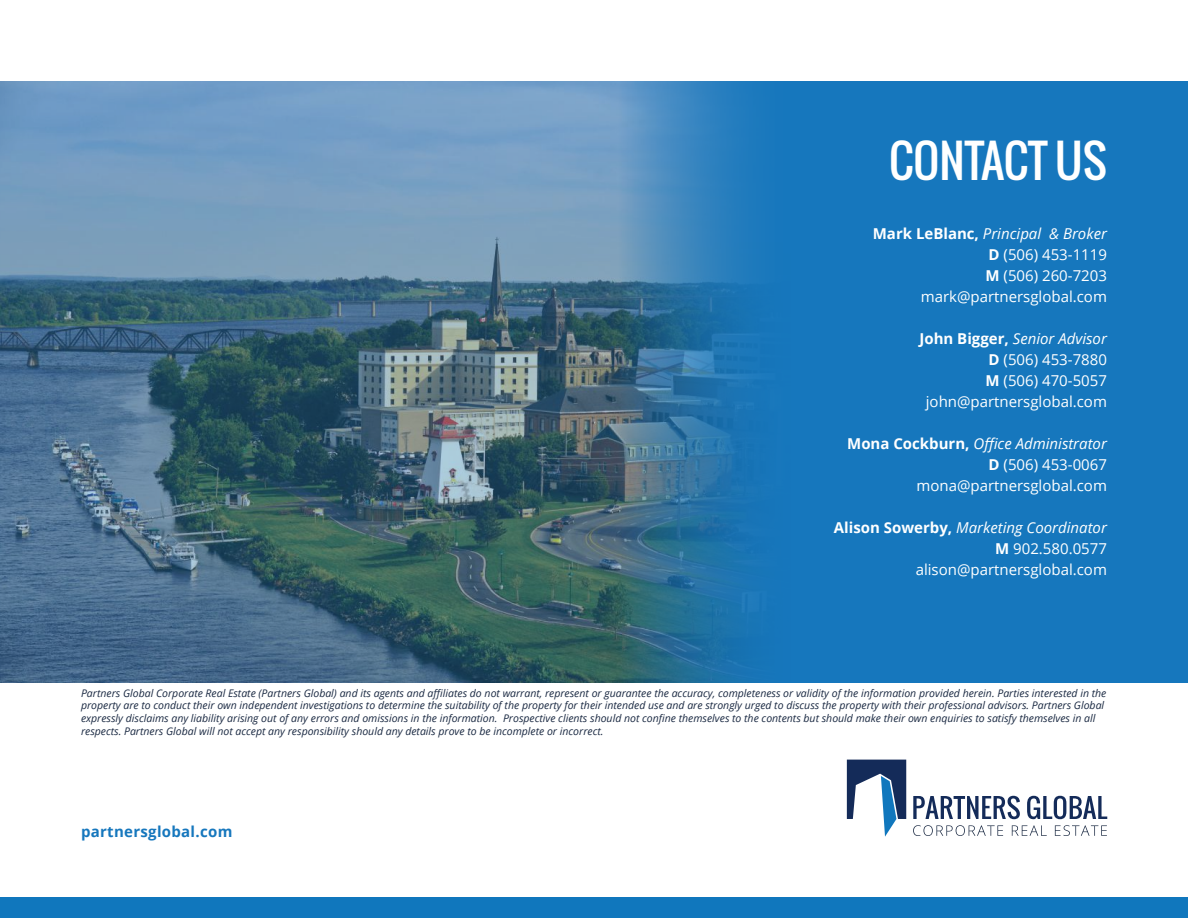
<style>
.page{position:relative;width:1188px;height:918px;background:#fff}
.page>*{position:absolute;margin:0;border:0;box-sizing:border-box;transform-origin:0 0}
.t1{font:45px "Oswald";color:#fff}
.t2{font:15px/21px "Open Sans";color:#fff;text-align:right}
.t3{font:700 15px "Open Sans";letter-spacing:.02em;color:#1677bd}
.t4{font:italic 10.5px/12.6px "Open Sans";color:#1b2a43}
.s1{font-weight:700}
.s2{font-style:italic}
</style>
<div class="page">
<div style="left:0;top:81px;width:1188px;height:602px;background:#1677bd"></div>
<img style="left:0;top:81px;width:753px;height:602px">
<svg style="left:847px;top:760px;width:59px;height:77px"></svg>
<svg style="left:913px;top:796px;width:107px;height:23px"></svg>
<svg style="left:1027px;top:796px;width:80px;height:23px"></svg>
<svg style="left:913px;top:825px;width:90px;height:11px"></svg>
<svg style="left:1012px;top:825px;width:35px;height:11px"></svg>
<svg style="left:1055px;top:825px;width:52px;height:11px"></svg>
<div style="left:0;top:897px;width:1188px;height:21px;background:#1077bd"></div>
<h1 class="t1" style="left:889px;top:127px;width:219px">CONTACT US</h1>
<h2 class="t2" style="left:873px;top:223px;width:236px"><span class="s1">Mark LeBlanc,</span> <span class="s2">Principal &amp; Broker<br></span><span class="s1">D</span> (506) 453-1119<br><span class="s1">M</span> (506) 260-7203 mark@partnersglobal.com</h2>
<h2 class="t2" style="left:919px;top:328px;width:189px"><span class="s1">John Bigger,</span> <span class="s2">Senior Advisor<br></span><span class="s1">D</span> (506) 453-7880<br><span class="s1">M</span> (506) 470-5057 john@partnersglobal.com</h2>
<h2 class="t2" style="left:847px;top:433px;width:261px"><span class="s1">Mona Cockburn,</span> <span class="s2">Office Administrator<br></span><span class="s1">D</span> (506) 453-0067 mona@partnersglobal.com</h2>
<h2 class="t2" style="left:834px;top:517px;width:275px"><span class="s1">Alison Sowerby,</span> <span class="s2">Marketing Coordinator<br></span><span class="s1">M</span> 902.580.0577 alison@partnersglobal.com</h2>
<p class="t4" style="left:81px;top:686px;width:1027px">Partners Global Corporate Real Estate (Partners Global) and its agents and affiliates do not warrant, represent or guarantee the accuracy, completeness or validity of the information provided herein. Parties interested in the property are to conduct their own independent investigations to determine the suitability of the property for their intended use and are strongly urged to discuss the property with their professional advisors. Partners Global expressly disclaims any liability arising out of any errors and omissions in the information. Prospective clients should not confine themselves to the contents but should make their own enquiries to satisfy themselves in all respects. Partners Global will not accept any responsibility should any details prove to be incomplete or incorrect.</p>
<h2 class="t3" style="left:81px;top:821px;width:153px">partnersglobal.com</h2>
</div>
